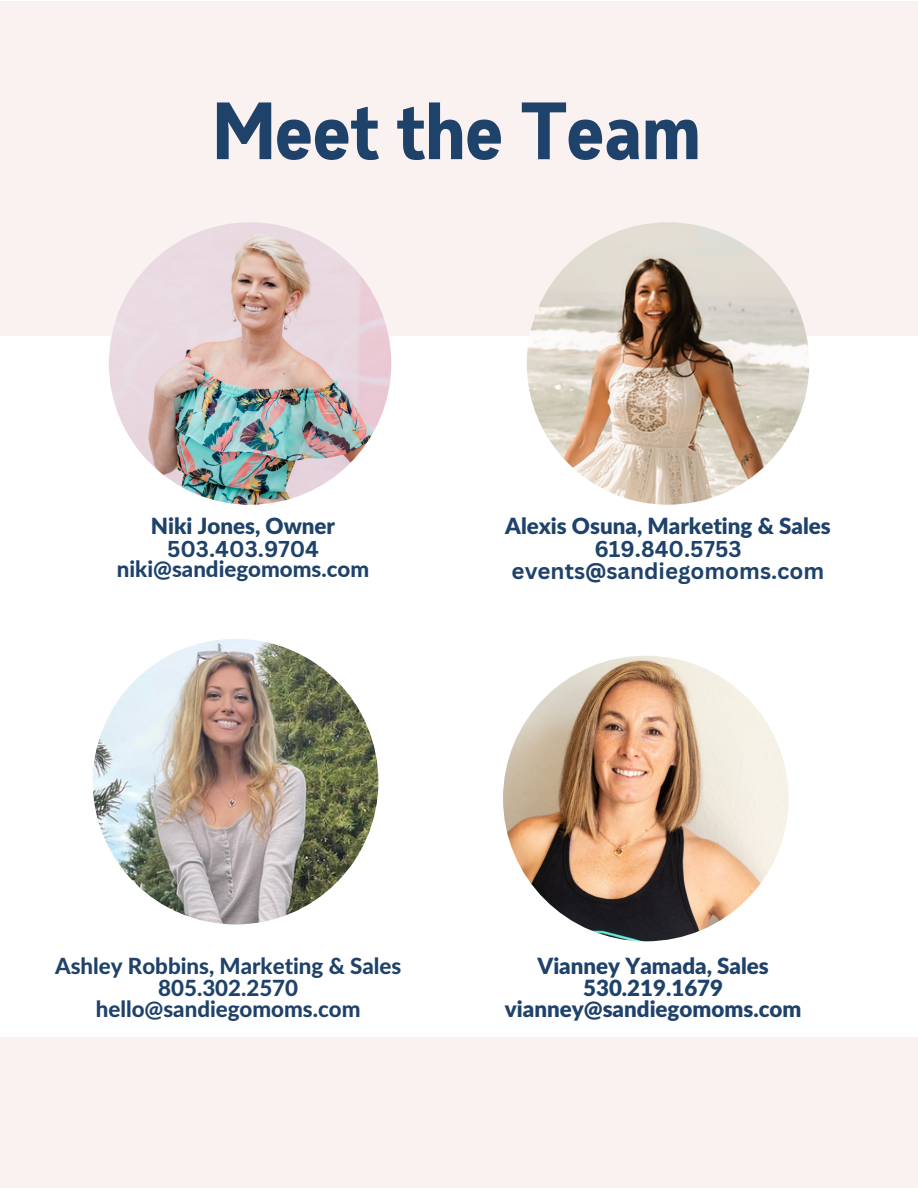
<style>
.page{position:relative;width:918px;height:1188px;background:#fff}
.page>*{position:absolute;margin:0;border:0;box-sizing:border-box;transform-origin:0 0}
.t1{font:700 81px "Gabriel Sans Cond";color:#1e426a}
.t2{font:900 22.35px "Lato Latin";color:#1e426a}
.t3{font:800 22.35px "Lato Latin";color:#1e426a}
.t4{font:700 22.35px "Canva Sans";color:#1e426a}
.t5{font:800 22.35px "Lato";color:#1e426a}
</style>
<div class="page">
<div style="left:0;top:1px;width:918px;height:334px;background:#faf1f1"></div>
<img style="left:109px;top:222px;width:282px;height:283px;border-radius:50%">
<img style="left:527px;top:222px;width:282px;height:283px;border-radius:50%">
<img style="left:93px;top:639px;width:285px;height:285px;border-radius:50%">
<img style="left:503px;top:656px;width:286px;height:285px;border-radius:50%">
<div style="left:0;top:1037px;width:918px;height:151px;background:#faf1f1"></div>
<p class="t1" style="left:215px;top:95px;width:490px">Meet the Team</p>
<p class="t2" style="left:151px;top:516px;width:186px">Niki Jones, Owner</p>
<p class="t4" style="left:167px;top:533px;width:154px">503.403.9704</p>
<p class="t5" style="left:117px;top:555px;width:254px">niki@sandiegomoms.com</p>
<p class="t2" style="left:505px;top:516px;width:327px">Alexis Osuna, Marketing &amp; Sales</p>
<p class="t4" style="left:594px;top:533px;width:149px">619.840.5753</p>
<p class="t4" style="left:512px;top:555px;width:314px">events@sandiegomoms.com</p>
<p class="t3" style="left:55px;top:956px;width:348px">Ashley Robbins, Marketing &amp; Sales</p>
<p class="t3" style="left:158px;top:978px;width:141px">805.302.2570</p>
<p class="t3" style="left:96px;top:999px;width:266px">hello@sandiegomoms.com</p>
<p class="t2" style="left:538px;top:956px;width:233px">Vianney Yamada, Sales</p>
<p class="t2" style="left:583px;top:978px;width:141px">530.219.1679</p>
<p class="t2" style="left:505px;top:999px;width:298px">vianney@sandiegomoms.com</p>
</div>
